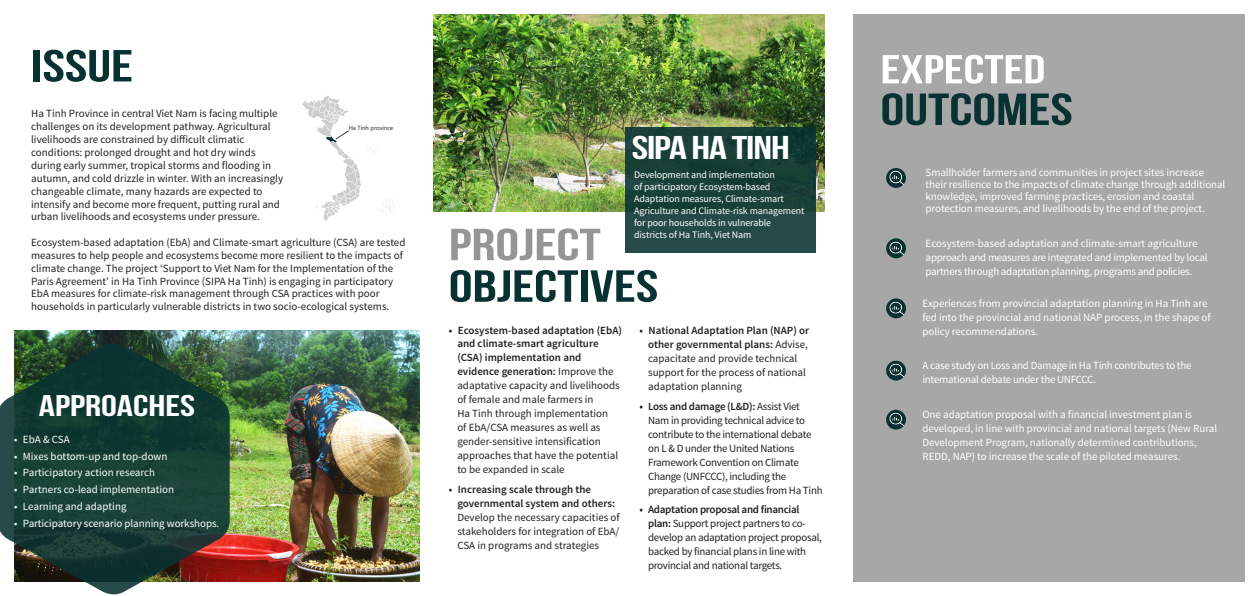
<style>
.page{position:relative;width:1259px;height:596px;background:#fff}
.page>*{position:absolute;margin:0;border:0;box-sizing:border-box;transform-origin:0 0}
.t1{font:44.8px "Bebas Neue";color:#083232;scale:1.33 1}
.t2{font:44.8px "Bebas Neue";color:#959595;scale:1.33 1}
.t3{font:40.3px "Bebas Neue";color:#fff;scale:1.33 1}
.t4{font:32.9px "Bebas Neue";letter-spacing:-.025em;color:#fff;scale:1.33 1}
.t5{font:29.9px "Bebas Neue";color:#fff;scale:1.33 1}
.t6{font:11px/13.9px "Source Sans Pro";color:#231f20}
.t7{font:11px/13.9px "Source Sans Pro";letter-spacing:-.01em;color:#fff}
.t8{font:11px/13.9px "Source Sans Pro";letter-spacing:-.025em;color:#231f20}
.t9{font:600 11px/13px "Source Sans Pro";color:#231f20}
.t10{font:10px/12px "Source Sans Pro";letter-spacing:-.01em;color:#fff}
.t11{font:6px "Segoe UI";color:#231f20}
.s1{font-weight:600}
</style>
<div class="page">
<img style="left:14px;top:330px;width:406px;height:251px">
<svg style="left:0;top:342px;width:230px;height:253px;background:#2d4b40"></svg>
<img style="left:434px;top:14px;width:391px;height:197px">
<div style="left:853px;top:14px;width:391px;height:567px;background:#a7a7a7"></div>
<svg style="left:624px;top:127px;width:191px;height:126px;background:#1c423c"></svg>
<svg style="left:886px;top:168px;width:20px;height:20px"></svg>
<img style="left:890px;top:171px;width:14px;height:14px">
<svg style="left:886px;top:238px;width:20px;height:20px"></svg>
<img style="left:890px;top:241px;width:14px;height:14px">
<svg style="left:886px;top:298px;width:20px;height:20px"></svg>
<img style="left:890px;top:301px;width:14px;height:14px">
<svg style="left:886px;top:360px;width:20px;height:20px"></svg>
<img style="left:890px;top:363px;width:14px;height:14px">
<svg style="left:886px;top:409px;width:20px;height:20px"></svg>
<img style="left:890px;top:412px;width:14px;height:14px">
<img style="left:302px;top:95px;width:60px;height:126px">
<svg style="left:336px;top:131px;width:13px;height:8px"></svg>
<svg style="left:314px;top:209px;width:6px;height:5px"></svg>
<svg style="left:379px;top:197px;width:15px;height:19px"></svg>
<p class="t1" style="left:31px;top:41px;width:78px">ISSUE</p>
<p class="t6" style="left:31px;top:107px;width:253px;line-height:13px">Ha Tinh Province in central Viet Nam is facing multiple challenges on its development pathway. Agricultural livelihoods are constrained by difficult climatic conditions: prolonged drought and hot dry winds during early summer, tropical storms and flooding in autumn, and cold drizzle in winter. With an increasingly changeable climate, many hazards are expected to intensify and become more frequent, putting rural and</p>
<p class="t6" style="left:31px;top:209px;width:230px">urban livelihoods and ecosystems under pressure.</p>
<p class="t6" style="left:31px;top:235px;width:376px;line-height:13px">Ecosystem-based adaptation (EbA) and Climate-smart agriculture (CSA) are tested measures to help people and ecosystems become more resilient to the impacts of climate change. The project ‘Support to Viet Nam for the Implementation of the Paris Agreement’ in Ha Tinh Province (SIPA Ha Tinh) is engaging in participatory EbA measures for climate-risk management through CSA practices with poor households in particularly vulnerable districts in two socio-ecological systems.</p>
<p class="t11" style="left:349px;top:122px;width:46px">Ha Tinh province</p>
<p class="t5" style="left:39px;top:389px;width:119px">APPROACHES</p>
<p class="t7" style="left:14px;top:432px;width:57px">• EbA &amp; CSA</p>
<p class="t7" style="left:14px;top:449px;width:155px">• Mixes bottom-up and top-down</p>
<p class="t7" style="left:14px;top:465px;width:142px">• Participatory action research</p>
<p class="t7" style="left:14px;top:482px;width:161px">• Partners co-lead implementation</p>
<p class="t7" style="left:14px;top:499px;width:114px">• Learning and adapting</p>
<p class="t7" style="left:14px;top:516px;width:207px">• Participatory scenario planning workshops.</p>
<p class="t4" style="left:632px;top:129px;width:120px">SIPA ha tinh</p>
<p class="t10" style="left:634px;top:168px;width:172px">Development and implementation<br>of participatory Ecosystem-based Adaptation measures, Climate-smart Agriculture and Climate-risk management for poor households in vulnerable districts of Ha Tinh, Viet Nam</p>
<p class="t2" style="left:449px;top:220px;width:116px">PROJECT</p>
<p class="t1" style="left:449px;top:261px;width:159px">OBJECTIVES</p>
<p class="t9" style="left:457px;top:324px;width:166px;text-indent:-9px">• Ecosystem-based adaptation (EbA) and climate-smart agriculture</p>
<p class="t6" style="left:457px;top:351px;width:164px"><span class="s1">(CSA) implementation and evidence generation:</span> Improve the adaptative capacity and livelihoods of female and male farmers in<br>Ha Tinh through implementation of EbA/CSA measures as well as gender-sensitive intensification approaches that have the potential to be expanded in scale</p>
<p class="t6" style="left:457px;top:482px;width:164px;text-indent:-9px"><span class="s1">• Increasing scale through the governmental system and others:<br></span>Develop the necessary capacities of stakeholders for integration of EbA/ CSA in programs and strategies</p>
<p class="t6" style="left:648px;top:324px;width:163px;text-indent:-9px"><span class="s1">• National Adaptation Plan (NAP) or other governmental plans:</span> Advise, capacitate and provide technical support for the process of national adaptation planning</p>
<p class="t8" style="left:648px;top:399px;width:176px;text-indent:-9px"><span class="s1">• Loss and damage (L&amp;D):</span> Assist Viet Nam in providing technical advice to contribute to the international debate on L &amp; D under the United Nations Framework Convention on Climate Change (UNFCCC), including the preparation of case studies from Ha Tinh</p>
<p class="t8" style="left:648px;top:502px;width:175px;text-indent:-9px"><span class="s1">• Adaptation proposal and financial plan:</span> Support project partners to co&shy;develop an adaptation project proposal, backed by financial plans in line with provincial and national targets.</p>
<p class="t3" style="left:880px;top:47px;width:125px">EXPECTED</p>
<p class="t1" style="left:880px;top:85px;width:146px">OUTCOMES</p>
<p class="t7" style="left:925px;top:167px;width:301px;line-height:12px">Smallholder farmers and communities in project sites increase their resilience to the impacts of climate change through additional knowledge, improved farming practices, erosion and coastal protection measures, and livelihoods by the end of the project.</p>
<p class="t7" style="left:925px;top:236px;width:283px">Ecosystem-based adaptation and climate-smart agriculture approach and measures are integrated and implemented by local partners through adaptation planning, programs and policies.</p>
<p class="t7" style="left:922px;top:296px;width:290px">Experiences from provincial adaptation planning in Ha Tinh are fed into the provincial and national NAP process, in the shape of policy recommendations.</p>
<p class="t7" style="left:922px;top:358px;width:270px">A case study on Loss and Damage in Ha Tinh contributes to the international debate under the UNFCCC.</p>
<p class="t7" style="left:922px;top:407px;width:296px">One adaptation proposal with a financial investment plan is developed, in line with provincial and national targets (New Rural Development Program, nationally determined contributions, REDD, NAP) to increase the scale of the piloted measures.</p>
</div>
